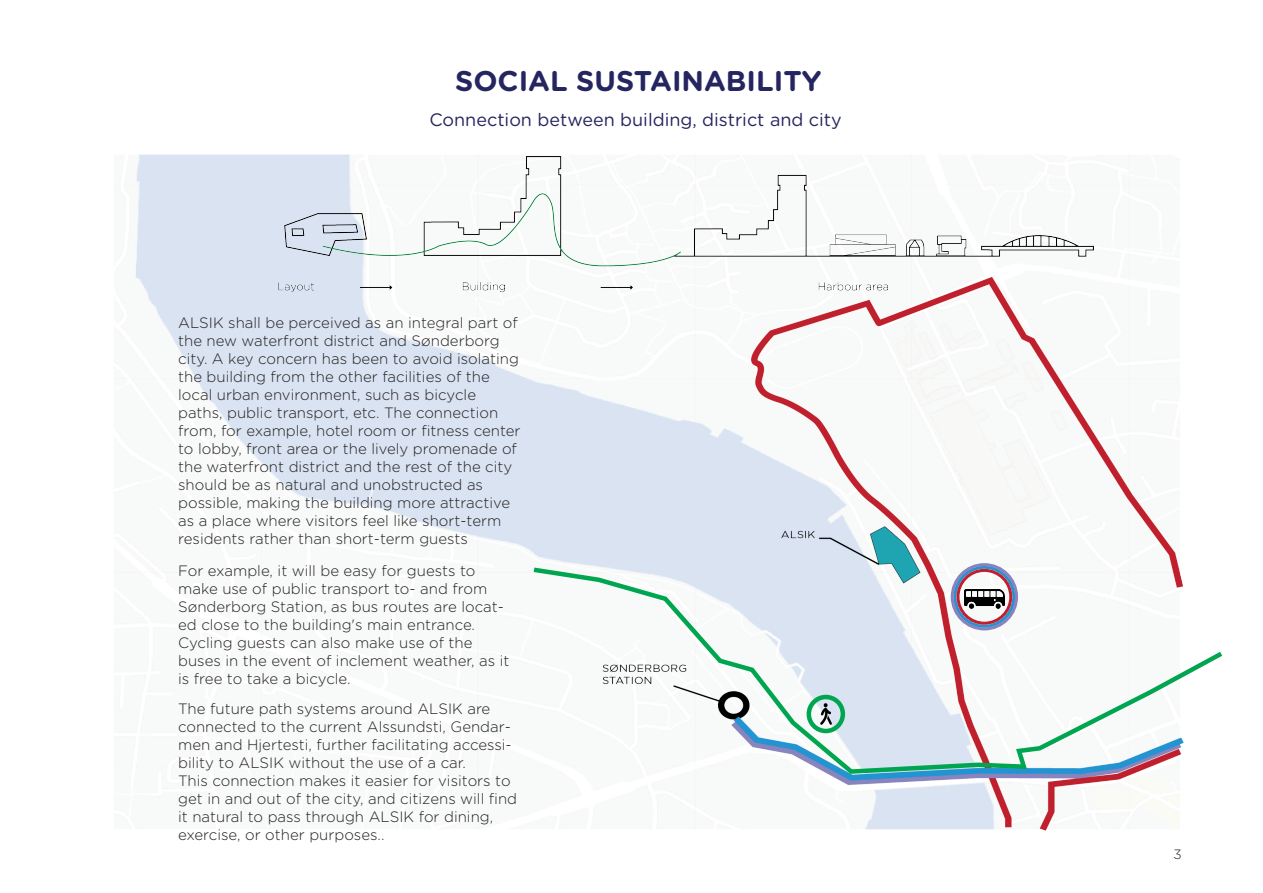
<style>
.page{position:relative;width:1263px;height:893px;background:#fff}
.page>*{position:absolute;margin:0;border:0;box-sizing:border-box;transform-origin:0 0}
.t1{font:700 28.5px "Gotham Rounded";color:#252560}
.t2{font:18px "Gotham Rounded";color:#252560}
.t3{font:300 15px/18px "Gotham Rounded";color:#231f20}
.t4{font:300 13.5px "Gotham Rounded";color:#231f20}
</style>
<div class="page">
<img style="left:114px;top:154px;width:1065px;height:677px">
<svg style="left:529px;top:565px;width:694px;height:211px"></svg>
<svg style="left:950px;top:563px;width:67px;height:68px"></svg>
<div style="left:950px;top:563px;width:68px;height:68px;border:3px solid #8883be;border-radius:50%"></div>
<div style="left:956px;top:569px;width:56px;height:56px;border:3px solid #c01f2f;border-radius:50%"></div>
<img style="left:815px;top:703px;width:22px;height:22px">
<div style="left:807px;top:695px;width:38px;height:38px;border:4px solid #00a54f;border-radius:50%"></div>
<img style="left:277px;top:156px;width:816px;height:136px">
<h1 class="t1" style="left:455px;top:60px;width:368px">SOCIAL SUSTAINABILITY</h1>
<p class="t2" style="left:429px;top:107px;width:414px">Connection between building, district and city</p>
<p class="t3" style="left:178px;top:313px;width:344px">ALSIK shall be perceived as an integral part of the new waterfront district and Sønderborg city. A key concern has been to avoid isolating the building from the other facilities of the local urban environment, such as bicycle paths, public transport, etc. The connection from, for example, hotel room or fitness center to lobby, front area or the lively promenade of the waterfront district and the rest of the city should be as natural and unobstructed as possible, making the building more attractive as a place where visitors feel like short-term residents rather than short-term guests</p>
<p class="t3" style="left:178px;top:561px;width:333px">For example, it will be easy for guests to make use of public transport to- and from Sønderborg Station, as bus routes are locat&shy;ed close to the building's main entrance.<br>Cycling guests can also make use of the buses in the event of inclement weather, as it is free to take a bicycle.</p>
<p class="t3" style="left:178px;top:699px;width:340px">The future path systems around ALSIK are connected to the current Alssundsti, Gendar&shy;men and Hjertesti, further facilitating accessi&shy;bility to ALSIK without the use of a car.<br>This connection makes it easier for visitors to get in and out of the city, and citizens will find it natural to pass through ALSIK for dining, exercise, or other purposes..</p>
<p class="t4" style="left:1173px;top:845px;width:10px">3</p>
</div>
